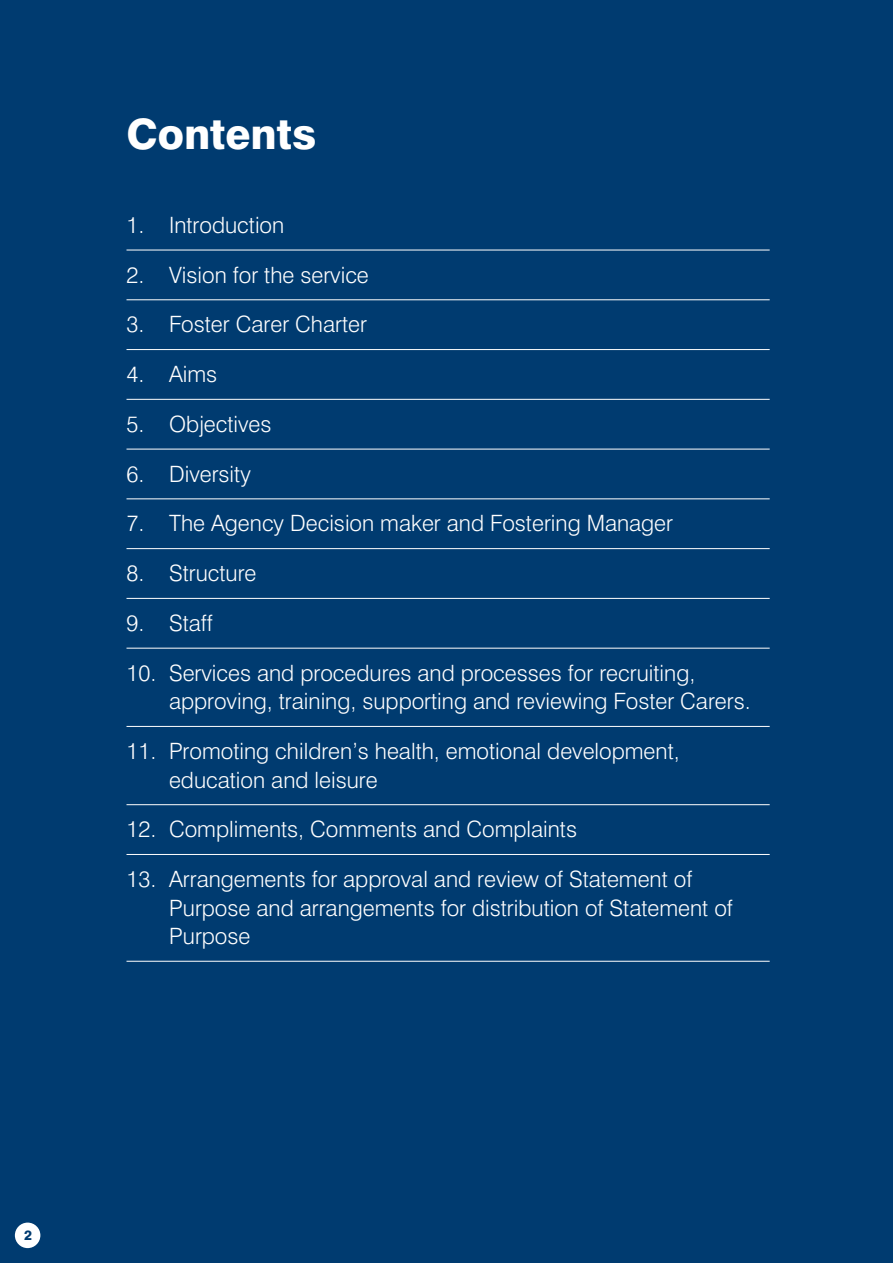
<style>
.page{position:relative;width:893px;height:1263px;background:#003b70}
.page>*{position:absolute;margin:0;border:0;box-sizing:border-box;transform-origin:0 0}
.t1{font:800 42px "Swiss 721 BT";color:#fff}
.t2{font:300 22.5px/28.5px "Swiss 721 BT";color:#fff}
.t3{font:800 13.5px "Swiss 721 BT";color:#003b70}
</style>
<div class="page">
<div style="left:15px;top:1222px;width:25px;height:26px;background:#fff;border-radius:50%"></div>
<hr style="left:126px;top:250px;width:644px;height:1px;background:#fff">
<hr style="left:126px;top:300px;width:644px;height:1px;background:#fff">
<hr style="left:126px;top:349px;width:644px;height:1px;background:#fff">
<hr style="left:126px;top:399px;width:644px;height:1px;background:#fff">
<hr style="left:126px;top:449px;width:644px;height:1px;background:#fff">
<hr style="left:126px;top:499px;width:644px;height:1px;background:#fff">
<hr style="left:126px;top:548px;width:644px;height:1px;background:#fff">
<hr style="left:126px;top:598px;width:644px;height:1px;background:#fff">
<hr style="left:126px;top:648px;width:644px;height:1px;background:#fff">
<hr style="left:126px;top:726px;width:644px;height:1px;background:#fff">
<hr style="left:126px;top:804px;width:644px;height:1px;background:#fff">
<hr style="left:126px;top:854px;width:644px;height:1px;background:#fff">
<hr style="left:126px;top:961px;width:644px;height:1px;background:#fff">
<h1 class="t1" style="left:126px;top:108px;width:192px">Contents</h1>
<p class="t2" style="left:126px;top:210px;width:159px">1. Introduction</p>
<p class="t2" style="left:126px;top:260px;width:244px">2. Vision for the service</p>
<p class="t2" style="left:126px;top:310px;width:242px">3. Foster Carer Charter</p>
<p class="t2" style="left:126px;top:360px;width:92px">4. Aims</p>
<p class="t2" style="left:126px;top:409px;width:147px">5. Objectives</p>
<p class="t2" style="left:126px;top:459px;width:126px">6. Diversity</p>
<p class="t2" style="left:126px;top:509px;width:548px">7. The Agency Decision maker and Fostering Manager</p>
<p class="t2" style="left:126px;top:559px;width:132px">8. Structure</p>
<p class="t2" style="left:126px;top:609px;width:88px">9. Staff</p>
<p class="t2" style="left:169px;top:658px;width:583px;text-indent:-43px">10. Services and procedures and processes for recruiting, approving, training, supporting and reviewing Foster Carers.</p>
<p class="t2" style="left:169px;top:737px;width:512px;text-indent:-43px">11. Promoting children’s health, emotional development, education and leisure</p>
<p class="t2" style="left:126px;top:815px;width:452px">12. Compliments, Comments and Complaints</p>
<p class="t2" style="left:169px;top:865px;width:565px;text-indent:-43px">13. Arrangements for approval and review of Statement of<br>Purpose and arrangements for distribution of Statement of<br>Purpose</p>
<p class="t3" style="left:24px;top:1226px;width:9px">2</p>
</div>
